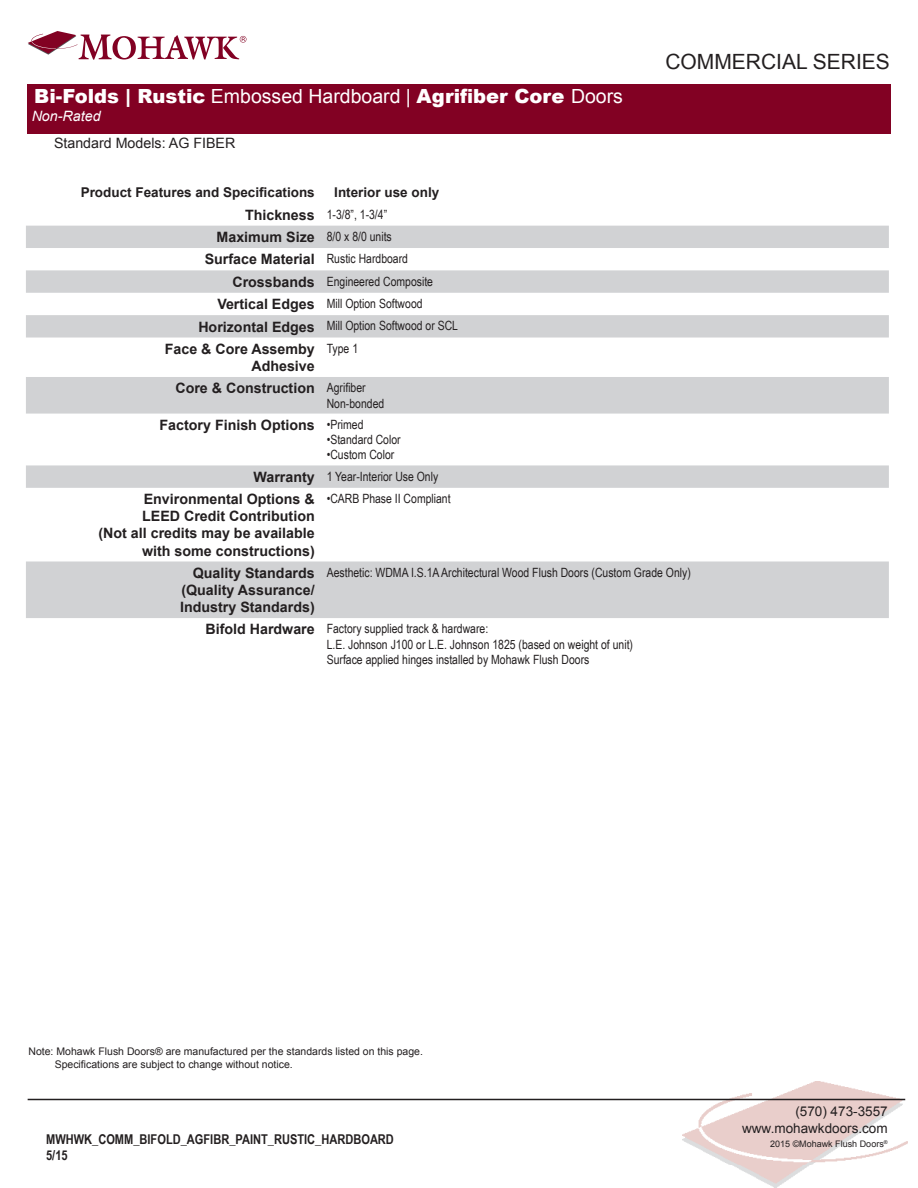
<style>
.page{position:relative;width:918px;height:1188px;background:#fff}
.page>*{position:absolute;margin:0;border:0;box-sizing:border-box;transform-origin:0 0}
.t1{font:21px "Arial";color:#231f20}
.t2{font:900 19.5px "Arial";color:#fff}
.t3{font:700 14.25px "Arial";color:#231f20}
.t4{font:14.25px "Arial";color:#231f20}
.t5{font:italic 14.25px "Arial";color:#fff}
.t6{font:700 13.5px "Arial Narrow";color:#231f20}
.t7{font:700 13.5px "Arial";color:#231f20}
.t8{font:13.5px "Arial";color:#231f20}
.t9{font:12.75px "Arial Narrow";color:#231f20}
.t10{font:10.5px "Arial";color:#231f20}
.t11{font:9px "Arial";color:#231f20}
.s1{font-weight:400}
</style>
<div class="page">
<svg style="left:26px;top:226px;width:863px;height:392px"></svg>
<div style="left:27px;top:84px;width:864px;height:50px;background:#820123"></div>
<img style="left:682px;top:1081px;width:226px;height:107px">
<hr style="left:28px;top:1099px;width:877px;height:1px;background:#231f20">
<svg style="left:28px;top:31px;width:218px;height:29px"></svg>
<p class="t2" style="left:34px;top:82px;width:590px">Bi-Folds | Rustic <span class="s1">Embossed Hardboard |</span> Agrifiber Core <span class="s1">Doors</span></p>
<p class="t5" style="left:32px;top:107px;width:70px">Non-Rated</p>
<p class="t4" style="left:54px;top:134px;width:183px">Standard Models: AG FIBER</p>
<p class="t7" style="left:81px;top:184px;width:236px">Product Features and Specifications</p>
<p class="t7" style="left:334px;top:184px;width:107px">Interior use only</p>
<p class="t3" style="left:245px;top:205px;width:71px">Thickness</p>
<p class="t9" style="left:327px;top:205px;width:62px">1-3/8”, 1-3/4”</p>
<p class="t3" style="left:217px;top:228px;width:100px">Maximum Size</p>
<p class="t9" style="left:327px;top:227px;width:67px">8/0 x 8/0 units</p>
<p class="t3" style="left:205px;top:250px;width:112px">Surface Material</p>
<p class="t9" style="left:327px;top:249px;width:83px">Rustic Hardboard</p>
<p class="t3" style="left:232px;top:272px;width:84px">Crossbands</p>
<p class="t9" style="left:327px;top:272px;width:108px">Engineered Composite</p>
<p class="t3" style="left:217px;top:295px;width:99px">Vertical Edges</p>
<p class="t9" style="left:327px;top:294px;width:97px">Mill Option Softwood</p>
<p class="t3" style="left:198px;top:317px;width:118px">Horizontal Edges</p>
<p class="t9" style="left:327px;top:317px;width:133px">Mill Option Softwood or SCL</p>
<p class="t3" style="left:165px;top:339px;width:151px">Face &amp; Core Assemby</p>
<p class="t3" style="left:251px;top:357px;width:65px">Adhesive</p>
<p class="t9" style="left:327px;top:339px;width:33px">Type 1</p>
<p class="t3" style="left:175px;top:379px;width:141px">Core &amp; Construction</p>
<p class="t9" style="left:327px;top:378px;width:40px">Agrifiber</p>
<p class="t9" style="left:327px;top:394px;width:59px">Non-bonded</p>
<p class="t3" style="left:160px;top:416px;width:157px">Factory Finish Options</p>
<p class="t9" style="left:327px;top:415px;width:38px">•Primed</p>
<p class="t9" style="left:327px;top:430px;width:75px">•Standard Color</p>
<p class="t9" style="left:327px;top:446px;width:69px">•Custom Color</p>
<p class="t3" style="left:254px;top:467px;width:63px">Warranty</p>
<p class="t9" style="left:327px;top:467px;width:113px">1 Year-Interior Use Only</p>
<p class="t3" style="left:144px;top:490px;width:173px">Environmental Options &amp;</p>
<p class="t3" style="left:142px;top:507px;width:174px">LEED Credit Contribution</p>
<p class="t3" style="left:99px;top:524px;width:218px">(Not all credits may be available</p>
<p class="t3" style="left:142px;top:541px;width:174px">with some constructions)</p>
<p class="t9" style="left:327px;top:489px;width:125px">•CARB Phase II Compliant</p>
<p class="t1" style="left:665px;top:48px;width:226px">COMMERCIAL SERIES</p>
<p class="t3" style="left:193px;top:563px;width:123px">Quality Standards</p>
<p class="t3" style="left:181px;top:581px;width:135px">(Quality Assurance/</p>
<p class="t3" style="left:180px;top:598px;width:136px">Industry Standards)</p>
<p class="t9" style="left:327px;top:563px;width:366px">Aesthetic: WDMA I.S.1A Architectural Wood Flush Doors (Custom Grade Only)</p>
<p class="t3" style="left:205px;top:620px;width:111px">Bifold Hardware</p>
<p class="t9" style="left:327px;top:620px;width:163px">Factory supplied track &amp; hardware:</p>
<p class="t9" style="left:327px;top:635px;width:308px">L.E. Johnson J100 or L.E. Johnson 1825 (based on weight of unit)</p>
<p class="t9" style="left:327px;top:650px;width:264px">Surface applied hinges installed by Mohawk Flush Doors</p>
<p class="t10" style="left:28px;top:1045px;width:396px">Note: Mohawk Flush Doors® are manufactured per the standards listed on this page.</p>
<p class="t10" style="left:55px;top:1057px;width:240px">Specifications are subject to change without notice.</p>
<p class="t6" style="left:46px;top:1129px;width:349px">MWHWK_COMM_BIFOLD_AGFIBR_PAINT_RUSTIC_HARDBOARD</p>
<p class="t6" style="left:46px;top:1145px;width:23px">5/15</p>
<p class="t8" style="left:795px;top:1103px;width:94px">(570) 473-3557</p>
<p class="t8" style="left:742px;top:1119px;width:147px">www.mohawkdoors.com</p>
<p class="t11" style="left:770px;top:1138px;width:119px">2015 ©Mohawk Flush Doors<sup>®</sup></p>
</div>
